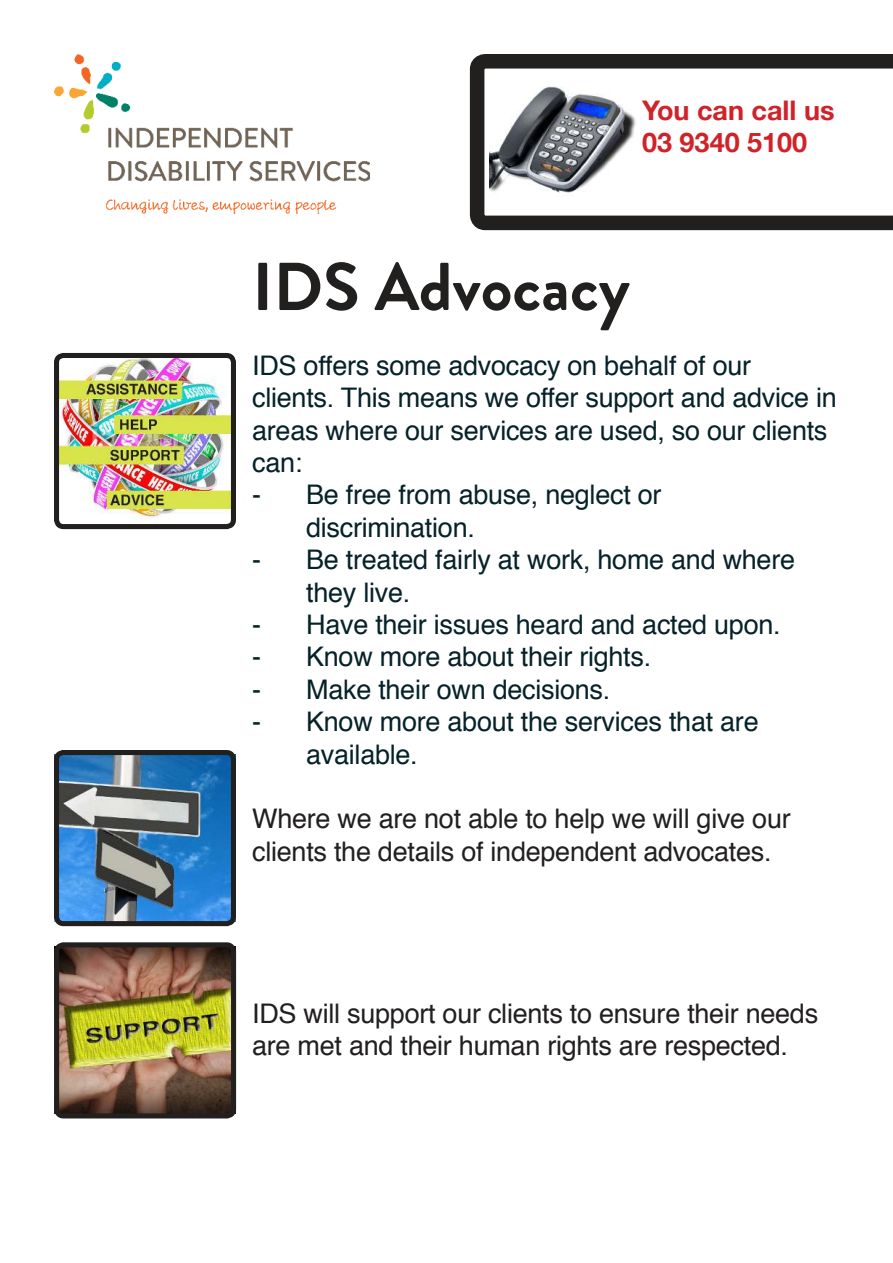
<style>
.page{position:relative;width:893px;height:1263px;background:#fff}
.page>*{position:absolute;margin:0;border:0;box-sizing:border-box;transform-origin:0 0}
.t1{font:700 67.5px "Brandon Grotesque";color:#221f1f}
.t2{font:27px/32.4px "Helvetica";letter-spacing:-.01em;color:#062229}
.t3{font:27px/32.4px "Helvetica";letter-spacing:-.01em;color:#221f1f}
.t4{font:700 27px/32.4px "Helvetica Neue";color:#d12229}
</style>
<div class="page">
<img style="left:60px;top:948px;width:170px;height:164px">
<svg style="left:470px;top:54px;width:423px;height:176px"></svg>
<img style="left:489px;top:75px;width:156px;height:134px">
<img style="left:55px;top:54px;width:314px;height:160px">
<img style="left:60px;top:359px;width:170px;height:164px">
<div style="left:54px;top:353px;width:182px;height:176px;border:5px solid #221f1f;border-radius:7px"></div>
<div style="left:54px;top:942px;width:182px;height:176px;border:5px solid #221f1f;border-radius:7px"></div>
<img style="left:60px;top:756px;width:170px;height:164px">
<div style="left:54px;top:750px;width:182px;height:176px;border:5px solid #221f1f;border-radius:7px"></div>
<p class="t4" style="left:642px;top:94px;width:194px">You can call us<br>03 9340 5100</p>
<h1 class="t1" style="left:252px;top:262px;width:379px">IDS Advocacy</h1>
<p class="t2" style="left:252px;top:352px;width:586px">IDS offers some advocacy on behalf of our clients. This means we offer support and advice in areas where our services are used, so our clients can:</p>
<p class="t2" style="left:306px;top:481px;width:357px;text-indent:-54px">- Be free from abuse, neglect or discrimination.</p>
<p class="t2" style="left:306px;top:546px;width:490px;text-indent:-54px">- Be treated fairly at work, home and where they live.</p>
<p class="t2" style="left:252px;top:611px;width:530px">- Have their issues heard and acted upon.</p>
<p class="t2" style="left:252px;top:643px;width:401px">- Know more about their rights.</p>
<p class="t2" style="left:252px;top:676px;width:360px">- Make their own decisions.</p>
<p class="t2" style="left:306px;top:708px;width:454px;text-indent:-54px">- Know more about the services that are available.</p>
<p class="t3" style="left:252px;top:805px;width:540px">Where we are not able to help we will give our clients the details of independent advocates.</p>
<p class="t3" style="left:252px;top:1000px;width:568px">IDS will support our clients to ensure their needs are met and their human rights are respected.</p>
</div>
